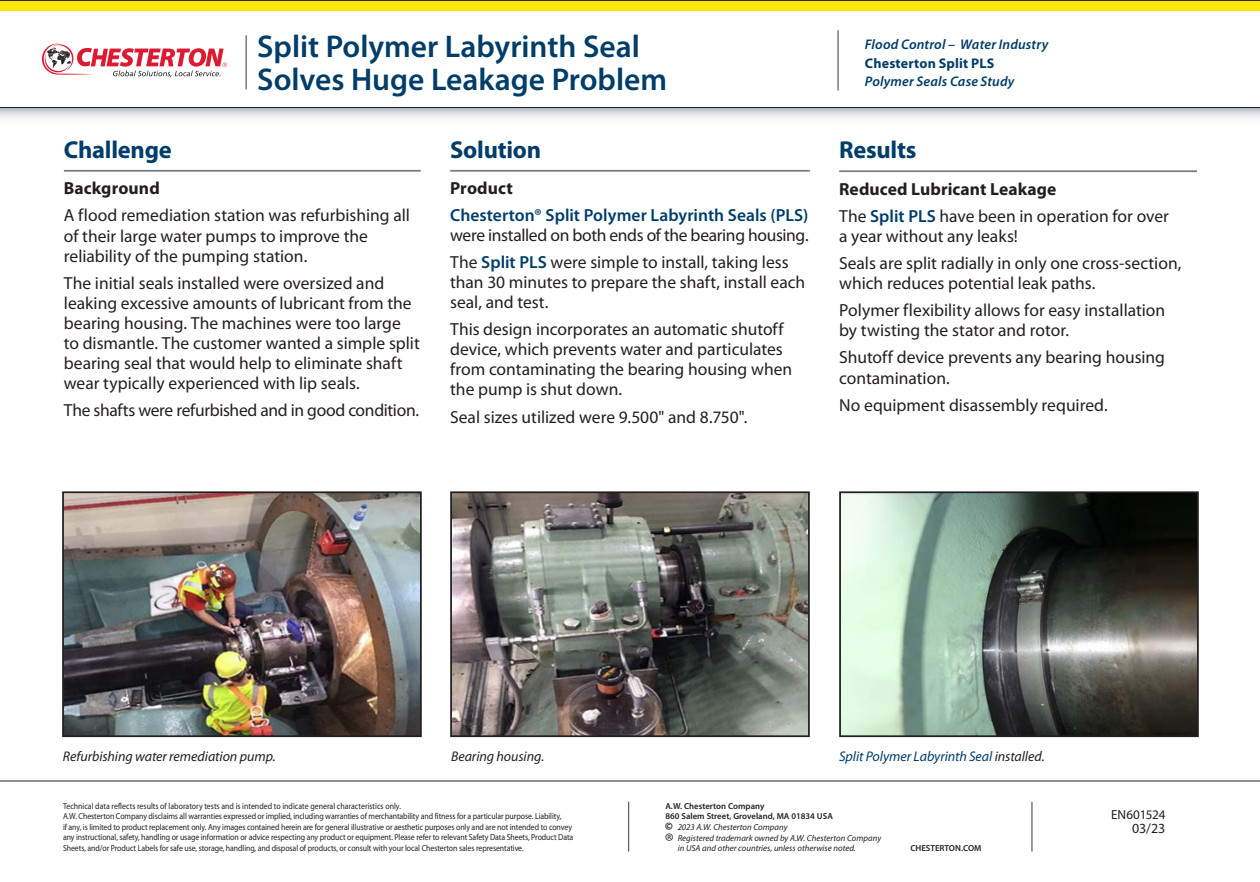
<style>
.page{position:relative;width:1260px;height:882px;background:#fff}
.page>*{position:absolute;margin:0;border:0;box-sizing:border-box;transform-origin:0 0}
.t1{font:600 31.5px/33.2px "Myriad Pro";color:#003d69}
.t2{font:700 24.5px "Myriad Pro";letter-spacing:-.01em;color:#003d6a}
.t3{font:300 22.75px "Myriad Pro";color:#231f20}
.t4{font:17.5px/20.1px "Myriad Pro";color:#231f20}
.t5{font:17.5px "Myriad Pro";letter-spacing:-.02em;color:#231f20}
.t6{font:600 17.5px "Myriad Pro";color:#003d6a}
.t7{font:700 17.5px "Myriad Pro";letter-spacing:.005em;color:#231f20}
.t8{font:italic 14px "Myriad Pro";letter-spacing:-.005em;color:#231f20}
.t9{font:italic 600 14px "Myriad Pro";letter-spacing:.01em;color:#003d69}
.t10{font:italic 14px "Myriad Pro";letter-spacing:-.005em;color:#003d6a}
.t11{font:700 14px "Myriad Pro";letter-spacing:.015em;color:#003d69}
.t12{font:14px "Myriad Pro";color:#231f20}
.t13{font:13.12px "Myriad Pro";letter-spacing:-.015em;color:#231f20}
.t14{font:8.75px/10.5px "Myriad Pro";letter-spacing:-.01em;color:#231f20;scale:.9 1}
.t15{font:italic 8.75px/10.5px "Myriad Pro";color:#231f20}
.t16{font:600 8.75px/10.5px "Myriad Pro";color:#231f20}
.s1{font-weight:600;color:#003d6a}
.s2{font-weight:700}
.s3{color:#231f20}
.s4{font-weight:900;font-style:normal;font-size:11.38px}
</style>
<div class="page">
<hr style="left:0;top:781px;width:1260px;height:1px;background:#231f20">
<hr style="left:1032px;top:802px;width:1px;height:50px;background:#231f20">
<hr style="left:628px;top:802px;width:1px;height:49px;background:#231f20">
<hr style="left:838px;top:30px;width:1px;height:61px;background:#231f20">
<svg style="left:0;top:108px;width:1260px;height:10px"></svg>
<hr style="left:246px;top:35px;width:1px;height:54px;background:#231f20">
<svg style="left:42px;top:43px;width:185px;height:34px"></svg>
<hr style="left:0;top:107px;width:1260px;height:1px;background:#231f20">
<div style="left:0;top:0;width:1260px;height:11px;background:#ffe709"></div>
<hr style="left:0;top:0;width:1260px;height:1px;background:#231f20">
<img style="left:842px;top:494px;width:354px;height:240px">
<div style="left:839px;top:491px;width:360px;height:246px;border:2px solid #231f20"></div>
<img style="left:453px;top:494px;width:354px;height:240px">
<div style="left:450px;top:491px;width:360px;height:246px;border:2px solid #231f20"></div>
<img style="left:65px;top:494px;width:354px;height:240px">
<div style="left:62px;top:491px;width:360px;height:246px;border:2px solid #231f20"></div>
<hr style="left:64px;top:170px;width:357px;height:2px;background:#727f8a">
<hr style="left:450px;top:170px;width:360px;height:2px;background:#727f8a">
<hr style="left:839px;top:170px;width:358px;height:2px;background:#727f8a">
<h1 class="t1" style="left:257px;top:29px;width:411px">Split Polymer Labyrinth Seal<br>Solves Huge Leakage Problem</h1>
<h2 class="t2" style="left:64px;top:134px;width:109px">Challenge</h2>
<p class="t7" style="left:64px;top:177px;width:97px">Background</p>
<p class="t4" style="left:64px;top:205px;width:348px">A flood remediation station was refurbishing all of their large water pumps to improve the reliability of the pumping station.</p>
<p class="t4" style="left:64px;top:273px;width:357px">The initial seals installed were oversized and leaking excessive amounts of lubricant from the bearing housing. The machines were too large to dismantle. The customer wanted a simple split bearing seal that would help to eliminate shaft wear typically experienced with lip seals.</p>
<p class="t5" style="left:64px;top:400px;width:357px">The shafts were refurbished and in good condition.</p>
<h2 class="t2" style="left:450px;top:134px;width:93px">Solution</h2>
<p class="t7" style="left:450px;top:177px;width:64px">Product</p>
<p class="t6" style="left:450px;top:204px;width:360px">Chesterton® Split Polymer Labyrinth Seals (PLS)</p>
<p class="t4" style="left:450px;top:221px;width:360px;line-height:27.1px">were installed on both ends of the bearing housing.<br>The <span class="s1">Split PLS</span> were simple to install, taking less</p>
<p class="t4" style="left:450px;top:272px;width:357px">than 30 minutes to prepare the shaft, install each seal, and test.</p>
<p class="t4" style="left:450px;top:319px;width:344px">This design incorporates an automatic shutoff device, which prevents water and particulates from contaminating the bearing housing when the pump is shut down.</p>
<p class="t4" style="left:450px;top:406px;width:299px">Seal sizes utilized were 9.500" and 8.750".</p>
<p class="t9" style="left:865px;top:36px;width:185px">Flood Control – Water Industry</p>
<p class="t11" style="left:865px;top:54px;width:131px">Chesterton Split PLS</p>
<p class="t9" style="left:865px;top:73px;width:151px">Polymer Seals Case Study</p>
<h2 class="t2" style="left:839px;top:134px;width:79px">Results</h2>
<p class="t4" style="left:839px;top:175px;width:331px;line-height:27.1px"><span class="s2">Reduced Lubricant Leakage<br></span>The <span class="s1">Split PLS</span> have been in operation for over</p>
<p class="t4" style="left:839px;top:222px;width:344px;line-height:27.1px">a year without any leaks!<br>Seals are split radially in only one cross-section,</p>
<p class="t4" style="left:839px;top:270px;width:328px;line-height:27.1px">which reduces potential leak paths.<br>Polymer flexibility allows for easy installation</p>
<p class="t4" style="left:839px;top:317px;width:327px;line-height:27.1px">by twisting the stator and rotor.<br>Shutoff device prevents any bearing housing</p>
<p class="t4" style="left:839px;top:364px;width:270px;line-height:27.1px">contamination.<br>No equipment disassembly required.</p>
<p class="t8" style="left:63px;top:748px;width:215px">Refurbishing water remediation pump.</p>
<p class="t8" style="left:451px;top:748px;width:95px">Bearing housing.</p>
<p class="t10" style="left:839px;top:748px;width:207px">Split Polymer Labyrinth Seal <span class="s3">installed.</span></p>
<p class="t14" style="left:63px;top:801px;width:569px">Technical data reflects results of laboratory tests and is intended to indicate general characteristics only.<br>A.W. Chesterton Company disclaims all warranties expressed or implied, including warranties of merchantability and fitness for a particular purpose. Liability,<br>if any, is limited to product replacement only. Any images contained herein are for general illustrative or aesthetic purposes only and are not intended to convey any instructional, safety, handling or usage information or advice respecting any product or equipment. Please refer to relevant Safety Data Sheets, Product Data Sheets, and/or Product Labels for safe use, storage, handling, and disposal of products, or consult with your local Chesterton sales representative.</p>
<p class="t16" style="left:665px;top:800px;width:169px">A.W. Chesterton Company<br>860 Salem Street, Groveland, MA 01834 USA</p>
<p class="t15" style="left:665px;top:822px;width:124px"><span class="s4">©</span> 2023 A.W. Chesterton Company</p>
<h3 class="t3" style="left:665px;top:828px;width:10px">®</h3>
<p class="t15" style="left:678px;top:833px;width:205px">Registered trademark owned by A.W. Chesterton Company in USA and other countries, unless otherwise noted.</p>
<p class="t16" style="left:910px;top:843px;width:72px">CHESTERTON.COM</p>
<p class="t13" style="left:1111px;top:806px;width:56px">EN601524</p>
<p class="t12" style="left:1132px;top:819px;width:35px">03/23</p>
</div>
